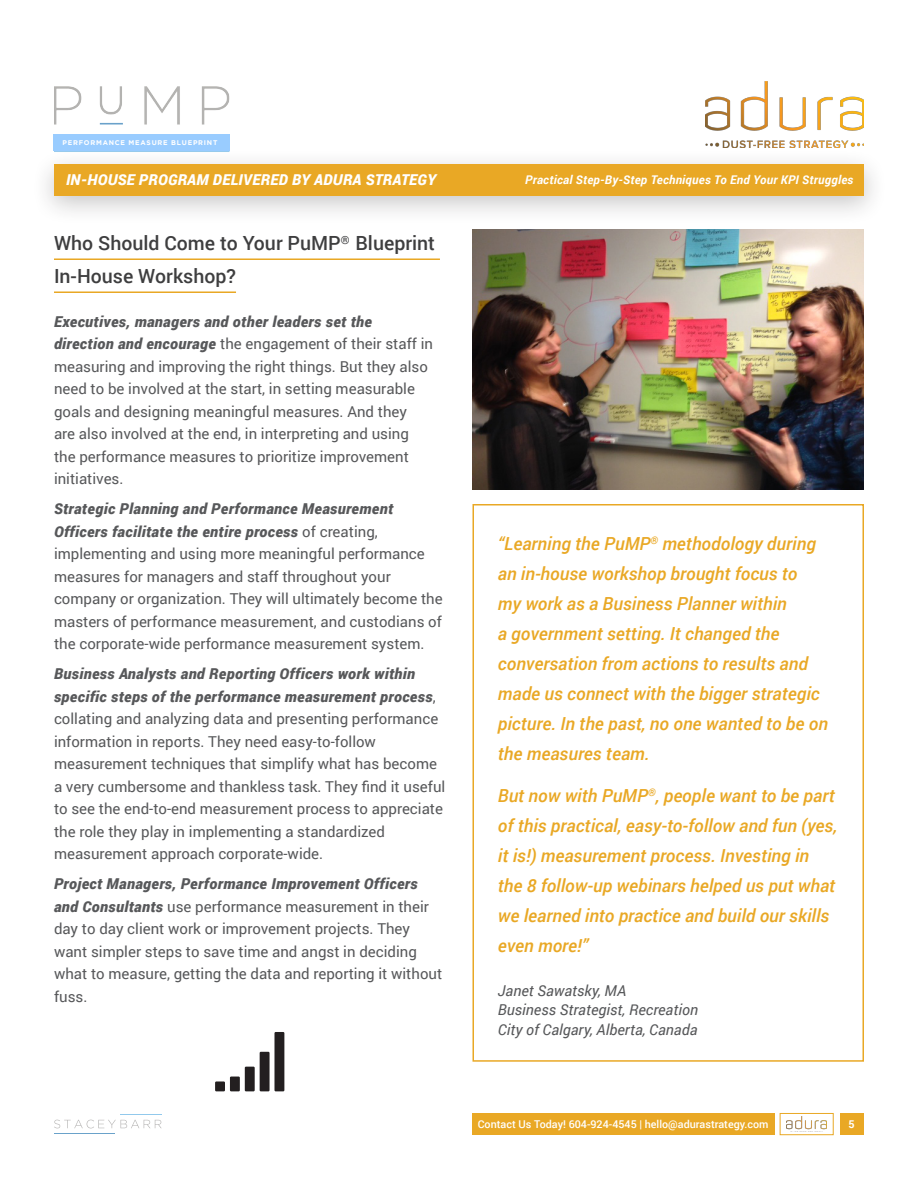
<style>
.page{position:relative;width:918px;height:1188px;background:#fff}
.page>*{position:absolute;margin:0;border:0;box-sizing:border-box;transform-origin:0 0}
.t1{font:500 19.5px/33px "Roboto";color:#3e3e3f}
.QUOTE{font:italic 500 18px/30px "Roboto";color:#e9a825}
.t2{font:15px/22.5px "Roboto";color:#57585a}
.terms{font:italic 15px "Roboto";color:#57585a}
.t3{font:italic 900 15px "Roboto";letter-spacing:.02em;color:#fff}
.t4{font:italic 700 12px "Roboto";letter-spacing:.02em;color:#fff}
.t5{font:11.25px "Roboto";color:#3e3e3f}
.t6{font:500 10.8px "Roboto";color:#fff}
.t7{font:700 10.8px "Roboto";color:#fff}
.t8{font:700 6.75px "Gotham";letter-spacing:.115em;color:#fff}
.s1{font-weight:900;font-style:italic}
</style>
<div class="page">
<div style="left:472px;top:1113px;width:303px;height:22px;background:#e9a825"></div>
<div style="left:840px;top:1113px;width:24px;height:22px;background:#e9a825"></div>
<div style="left:780px;top:1113px;width:54px;height:22px;border:1px solid #e9a825"></div>
<img style="left:786px;top:1117px;width:41px;height:13px">
<div style="left:31px;top:148px;width:856px;height:78px;background:#231f20;opacity:.25"></div>
<div style="left:54px;top:164px;width:810px;height:31px;background:#e9a825"></div>
<img style="left:705px;top:82px;width:159px;height:66px">
<svg style="left:54px;top:1120px;width:108px;height:8px"></svg>
<hr style="left:54px;top:1133px;width:60px;height:1px;background:#6aa2ca">
<hr style="left:120px;top:1115px;width:42px;height:1px;background:#92c9ec">
<img style="left:54px;top:86px;width:176px;height:67px">
<div style="left:53px;top:134px;width:177px;height:17px;background:#9cf"></div>
<hr style="left:54px;top:258px;width:386px;height:2px;background:#e9a825">
<hr style="left:54px;top:291px;width:182px;height:2px;background:#e9a825">
<div style="left:472px;top:504px;width:392px;height:558px;border:2px solid #e9a825"></div>
<img style="left:472px;top:230px;width:392px;height:259px">
<svg style="left:215px;top:1032px;width:69px;height:59px"></svg>
<p class="t8" style="left:62px;top:139px;width:156px">PERFORMANCE MEASURE BLUEPRINT</p>
<p class="t3" style="left:66px;top:169px;width:372px">IN-HOUSE PROGRAM DELIVERED BY ADURA STRATEGY</p>
<p class="t4" style="left:525px;top:171px;width:330px">Practical Step-By-Step Techniques To End Your KPI Struggles</p>
<p class="t1" style="left:54px;top:226px;width:383px">Who Should Come to Your PuMP Blueprint<br>In-House Workshop?</p>
<p class="t2" style="left:54px;top:310px;width:381px"><span class="s1">Executives, managers and other leaders set the direction and encourage</span> the engagement of their staff in measuring and improving the right things. But they also need to be involved at the start, in setting measurable goals and designing meaningful measures. And they<br>are also involved at the end, in interpreting and using the performance measures to prioritize improvement initiatives.</p>
<p class="t2" style="left:54px;top:497px;width:390px"><span class="s1">Strategic Planning and Performance Measurement Officers facilitate the entire process</span> of creating, implementing and using more meaningful performance measures for managers and staff throughout your company or organization. They will ultimately become the masters of performance measurement, and custodians of the corporate-wide performance measurement system.</p>
<p class="t2" style="left:54px;top:662px;width:393px"><span class="s1">Business Analysts and Reporting Officers work within specific steps of the performance measurement process</span>, collating and analyzing data and presenting performance information in reports. They need easy-to-follow measurement techniques that simplify what has become a very cumbersome and thankless task. They find it useful to see the end-to-end measurement process to appreciate the role they play in implementing a standardized measurement approach corporate-wide.</p>
<p class="t2" style="left:54px;top:872px;width:390px"><span class="s1">Project Managers, Performance Improvement Officers and Consultants</span> use performance measurement in their day to day client work or improvement projects. They want simpler steps to save time and angst in deciding what to measure, getting the data and reporting it without fuss.</p>
<p class="t5" style="left:341px;top:232px;width:10px">®</p>
<p class="QUOTE" style="left:498px;top:528px;width:332px">“Learning the PuMP<sup>®</sup> methodology during an in-house workshop brought focus to<br>my work as a Business Planner within<br>a government setting. It changed the conversation from actions to results and made us connect with the bigger strategic picture. In the past, no one wanted to be on the measures team.</p>
<p class="QUOTE" style="left:498px;top:780px;width:341px">But now with PuMP<sup>®</sup>, people want to be part of this practical, easy-to-follow and fun (yes, it is!) measurement process. Investing in the 8 follow-up webinars helped us put what we learned into practice and build our skills even more!”</p>
<p class="terms" style="left:498px;top:980px;width:130px">Janet Sawatsky, MA</p>
<p class="terms" style="left:498px;top:999px;width:202px">Business Strategist, Recreation</p>
<p class="terms" style="left:498px;top:1019px;width:201px">City of Calgary, Alberta, Canada</p>
<p class="t6" style="left:478px;top:1116px;width:292px">Contact Us Today! 604-924-4545 | hello@adurastrategy.com</p>
<p class="t7" style="left:848px;top:1116px;width:8px">5</p>
</div>
